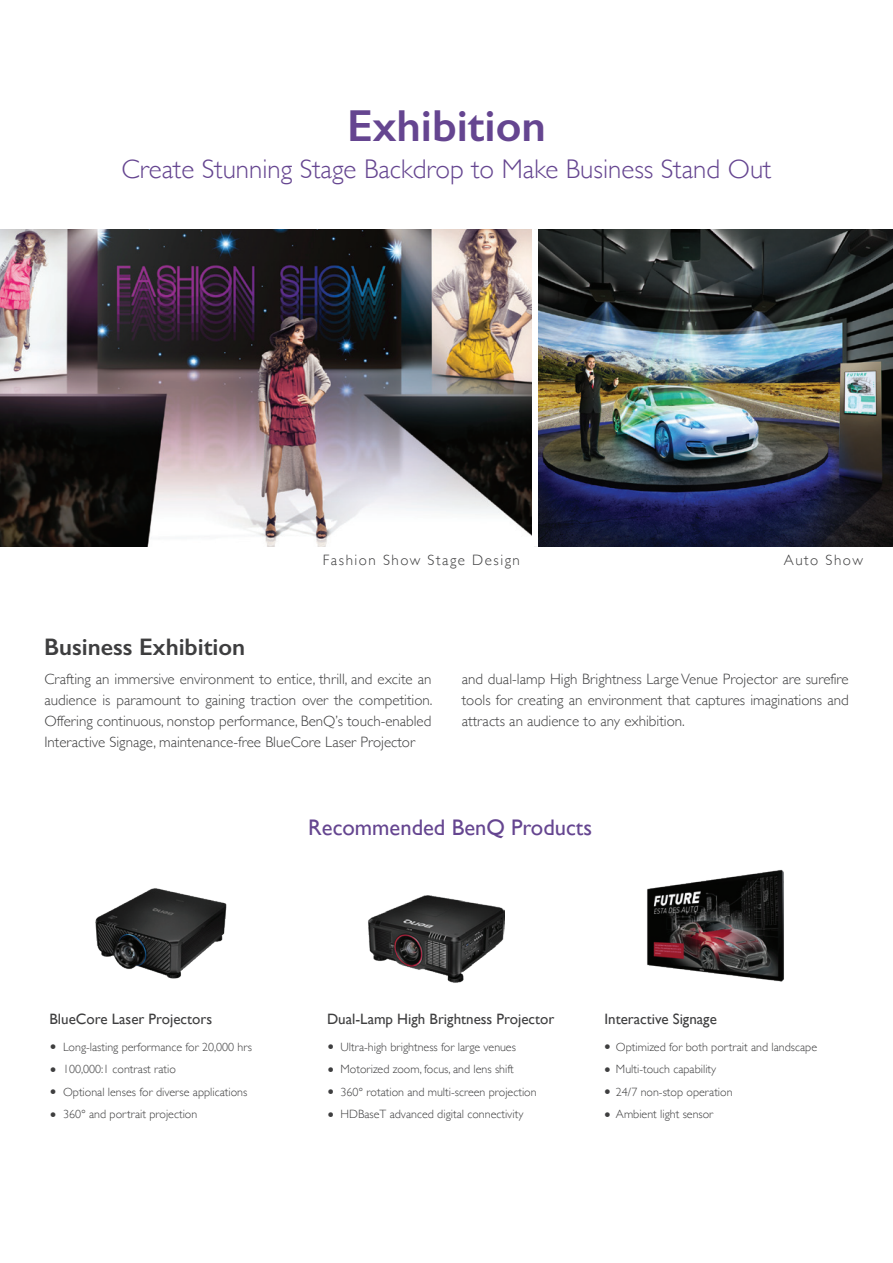
<style>
.page{position:relative;width:893px;height:1263px;background:#fff}
.page>*{position:absolute;margin:0;border:0;box-sizing:border-box;transform-origin:0 0}
.t1{font:600 45px "Gill Sans";color:#654590}
.t2{font:300 27px "Gill Sans";color:#654590}
.t3{font:600 24px "Gill Sans";color:#3e3e3f}
.t4{font:22.5px "Gill Sans";color:#654590}
.t5{font:300 15px/21px "Gill Sans";color:#3e3e3f;text-align:justify}
.t6{font:15px "Gill Sans";color:#3e3e3f}
.t7{font:300 15px "Gill Sans";letter-spacing:.1em;color:#3e3e3f}
.t8{font:300 12px/22.5px "Gill Sans";color:#3e3e3f}
.t9{font:6px "Microsoft Jheng Hei";color:#3e3e3f}
</style>
<div class="page">
<img style="left:0;top:229px;width:893px;height:318px">
<div style="left:532px;top:229px;width:6px;height:318px;background:#fff"></div>
<img style="left:95px;top:888px;width:132px;height:91px">
<img style="left:368px;top:895px;width:137px;height:88px">
<img style="left:647px;top:869px;width:137px;height:113px">
<h1 class="t1" style="left:347px;top:98px;width:200px">Exhibition</h1>
<h2 class="t2" style="left:122px;top:148px;width:651px">Create Stunning Stage Backdrop to Make Business Stand Out</h2>
<h3 class="t3" style="left:44px;top:633px;width:203px">Business Exhibition</h3>
<p class="t7" style="left:323px;top:549px;width:199px">Fashion Show Stage Design</p>
<p class="t7" style="left:784px;top:549px;width:81px">Auto Show</p>
<p class="t5" style="left:44px;top:668px;width:390px">Crafting an immersive environment to entice, thrill, and excite an audience is paramount to gaining traction over the competition.<br>Offering continuous, nonstop performance, BenQ’s touch-enabled Interactive Signage, maintenance-free BlueCore Laser Projector</p>
<p class="t5" style="left:462px;top:668px;width:388px">and dual-lamp High Brightness Large Venue Projector are surefire tools for creating an environment that captures imaginations and attracts an audience to any exhibition.</p>
<h3 class="t4" style="left:308px;top:814px;width:285px">Recommended BenQ Products</h3>
<p class="t6" style="left:49px;top:1010px;width:164px">BlueCore Laser Projectors</p>
<p class="t9" style="left:50px;top:1043px;width:7px">●</p>
<p class="t9" style="left:50px;top:1065px;width:7px">●</p>
<p class="t9" style="left:50px;top:1088px;width:7px">●</p>
<p class="t9" style="left:50px;top:1110px;width:7px">●</p>
<p class="t8" style="left:63px;top:1035px;width:191px">Long-lasting performance for 20,000 hrs 100,000:1 contrast ratio<br>Optional lenses for diverse applications 360° and portrait projection</p>
<p class="t6" style="left:327px;top:1010px;width:229px">Dual-Lamp High Brightness Projector</p>
<p class="t9" style="left:328px;top:1043px;width:7px">●</p>
<p class="t9" style="left:328px;top:1065px;width:7px">●</p>
<p class="t9" style="left:328px;top:1088px;width:7px">●</p>
<p class="t9" style="left:328px;top:1110px;width:7px">●</p>
<p class="t8" style="left:340px;top:1035px;width:198px">Ultra-high brightness for large venues Motorized zoom, focus, and lens shift 360° rotation and multi-screen projection HDBaseT advanced digital connectivity</p>
<p class="t6" style="left:604px;top:1010px;width:114px">Interactive Signage</p>
<p class="t9" style="left:604px;top:1043px;width:7px">●</p>
<p class="t9" style="left:604px;top:1065px;width:7px">●</p>
<p class="t9" style="left:604px;top:1088px;width:7px">●</p>
<p class="t9" style="left:604px;top:1110px;width:7px">●</p>
<p class="t8" style="left:616px;top:1035px;width:203px">Optimized for both portrait and landscape<br>Multi-touch capability<br>24/7 non-stop operation<br>Ambient light sensor</p>
</div>
